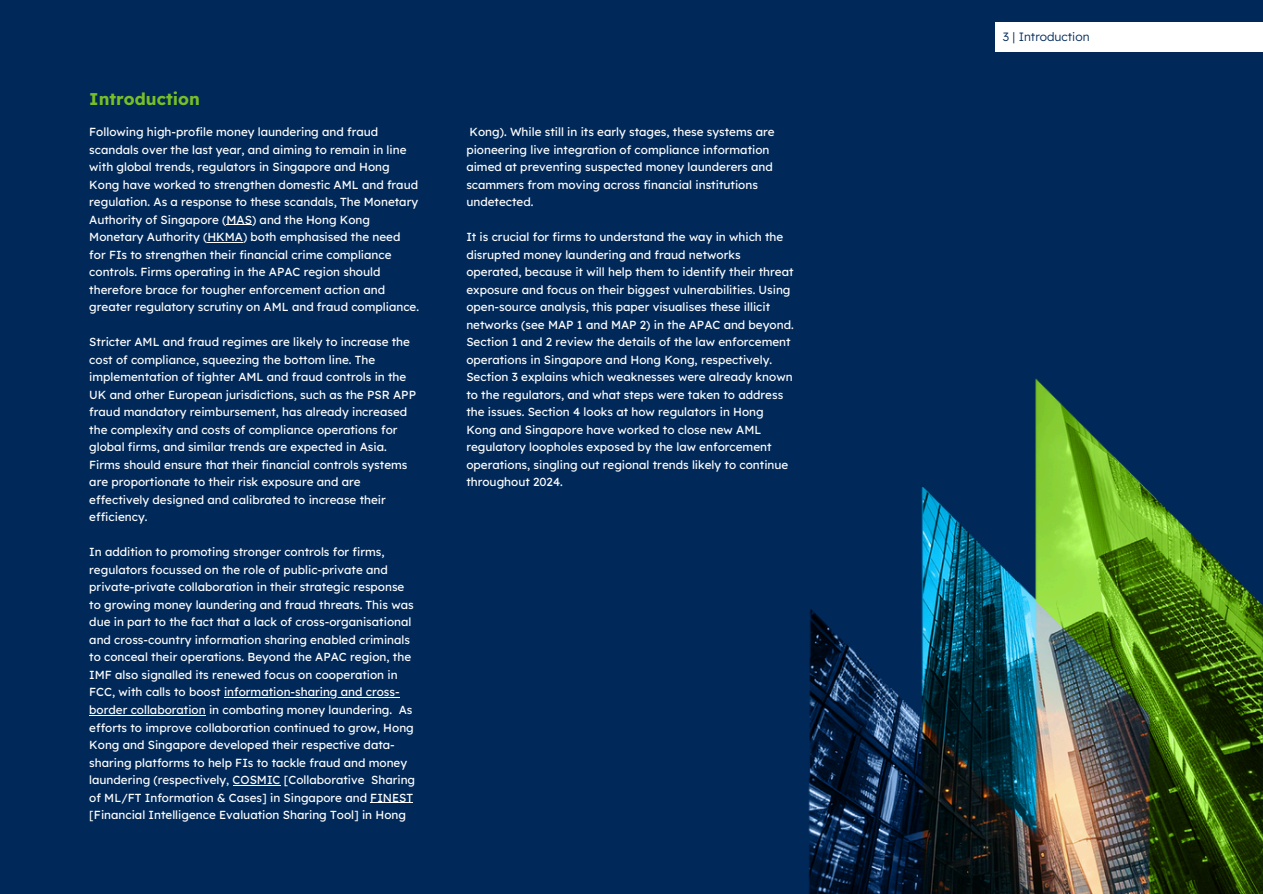
<style>
.page{position:relative;width:1263px;height:894px;background:#fff}
.page>*{position:absolute;margin:0;border:0;box-sizing:border-box;transform-origin:0 0}
.t1{font:700 16.95px "Lexend";color:#78bf26}
.t2{font:300 12px "Lexend";color:#002959}
.t3{font:11.7px/17.5px "Lexend";color:#fff}
</style>
<div class="page">
<div style="left:0;top:0;width:1263px;height:893px;background:#002959"></div>
<img style="left:808px;top:378px;width:455px;height:515px">
<div style="left:995px;top:22px;width:268px;height:30px;background:#fff"></div>
<svg style="left:227px;top:224px;width:25px;height:1px"></svg>
<hr style="left:207px;top:242px;width:36px;height:1px;background:#fff">
<hr style="left:224px;top:697px;width:176px;height:1px;background:#fff">
<hr style="left:89px;top:714px;width:117px;height:1px;background:#fff">
<hr style="left:233px;top:784px;width:48px;height:1px;background:#fff">
<hr style="left:370px;top:802px;width:43px;height:1px;background:#fff">
<h1 class="t1" style="left:89px;top:88px;width:112px">Introduction</h1>
<p class="t3" style="left:89px;top:123px;width:331px">Following high-profile money laundering and fraud scandals over the last year, and aiming to remain in line with global trends, regulators in Singapore and Hong Kong have worked to strengthen domestic AML and fraud regulation. As a response to these scandals, The Monetary Authority of Singapore (MAS) and the Hong Kong Monetary Authority (HKMA) both emphasised the need for FIs to strengthen their financial crime compliance controls. Firms operating in the APAC region should therefore brace for tougher enforcement action and greater regulatory scrutiny on AML and fraud compliance.</p>
<p class="t3" style="left:89px;top:333px;width:328px">Stricter AML and fraud regimes are likely to increase the cost of compliance, squeezing the bottom line. The implementation of tighter AML and fraud controls in the UK and other European jurisdictions, such as the PSR APP fraud mandatory reimbursement, has already increased the complexity and costs of compliance operations for global firms, and similar trends are expected in Asia.<br>Firms should ensure that their financial controls systems are proportionate to their risk exposure and are effectively designed and calibrated to increase their efficiency.</p>
<p class="t3" style="left:89px;top:543px;width:326px">In addition to promoting stronger controls for firms, regulators focussed on the role of public-private and private-private collaboration in their strategic response to growing money laundering and fraud threats. This was due in part to the fact that a lack of cross-organisational and cross-country information sharing enabled criminals to conceal their operations. Beyond the APAC region, the IMF also signalled its renewed focus on cooperation in FCC, with calls to boost information-sharing and cross-</p>
<p class="t3" style="left:89px;top:700px;width:327px">border collaboration in combating money laundering. As efforts to improve collaboration continued to grow, Hong Kong and Singapore developed their respective data&shy;sharing platforms to help FIs to tackle fraud and money laundering (respectively, COSMIC [Collaborative Sharing of ML/FT Information &amp; Cases] in Singapore and FINEST [Financial Intelligence Evaluation Sharing Tool] in Hong</p>
<p class="t3" style="left:466px;top:123px;width:310px">Kong). While still in its early stages, these systems are pioneering live integration of compliance information aimed at preventing suspected money launderers and scammers from moving across financial institutions undetected.</p>
<h1 class="t3" style="left:466px;top:228px;width:329px">It is crucial for firms to understand the way in which the disrupted money laundering and fraud networks operated, because it will help them to identify their threat exposure and focus on their biggest vulnerabilities. Using open-source analysis, this paper visualises these illicit networks (see MAP 1 and MAP 2) in the APAC and beyond.<br>Section 1 and 2 review the details of the law enforcement operations in Singapore and Hong Kong, respectively.<br>Section 3 explains which weaknesses were already known to the regulators, and what steps were taken to address the issues. Section 4 looks at how regulators in Hong Kong and Singapore have worked to close new AML regulatory loopholes exposed by the law enforcement operations, singling out regional trends likely to continue throughout 2024.</h1>
<p class="t2" style="left:1003px;top:29px;width:88px">3 | Introduction</p>
</div>
